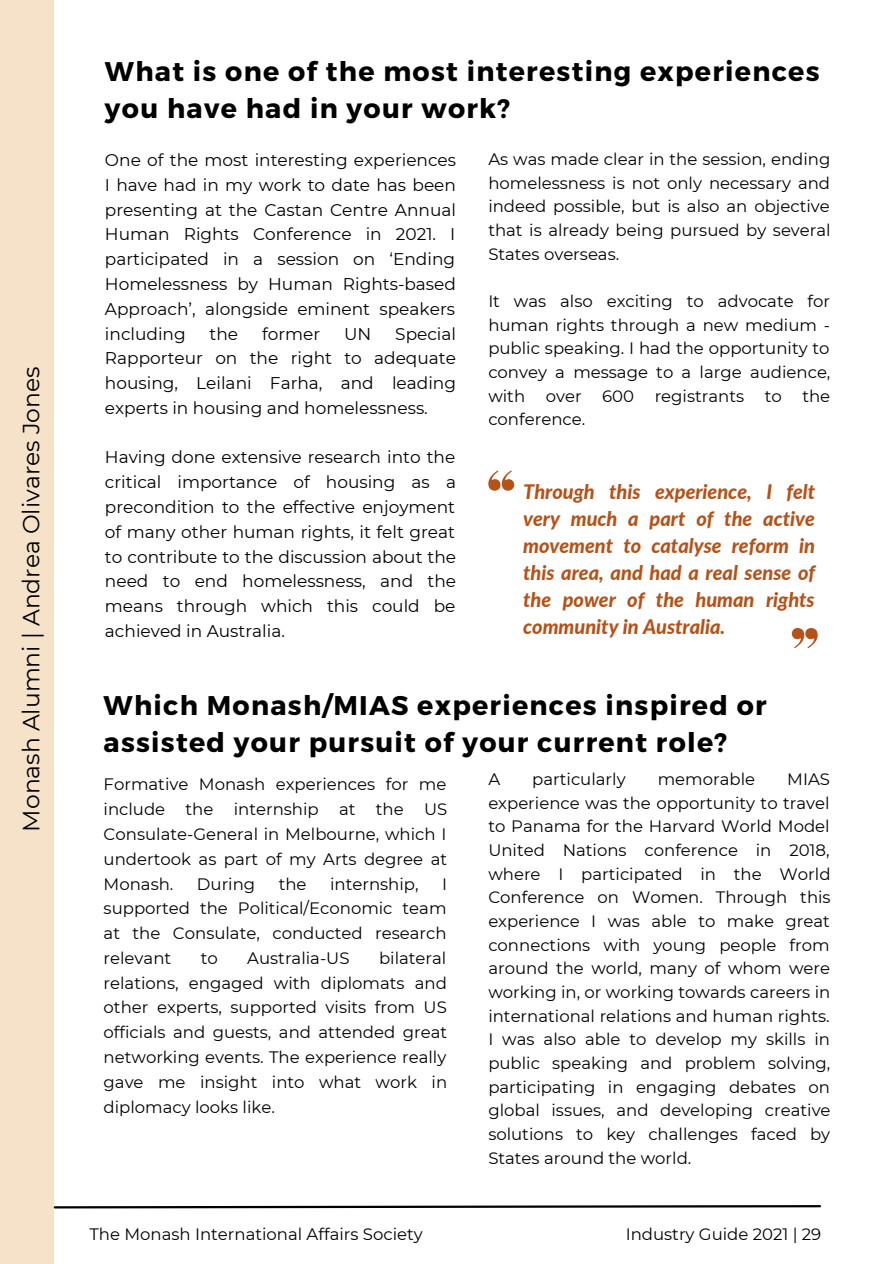
<style>
.page{position:relative;width:894px;height:1264px;background:#fff}
.page>*{position:absolute;margin:0;border:0;box-sizing:border-box;transform-origin:0 0}
.t1{font:700 27px/37.2px "Montserrat";letter-spacing:.045em;color:#000}
.t2{font:23.4px "Montserrat";color:#000}
.t3{font:italic 800 19.95px/27px "Lato";color:#b45219;text-align:justify}
.t4{font:16.95px/24.8px "Montserrat";color:#000;text-align:justify}
.t5{font:16.5px/23.7px "Montserrat";color:#000;text-align:justify}
</style>
<div class="page">
<div style="left:0;top:0;width:54px;height:1263px;background:#f5e2c8"></div>
<svg style="left:488px;top:470px;width:26px;height:20px"></svg>
<svg style="left:791px;top:628px;width:26px;height:20px"></svg>
<svg style="left:53px;top:1205px;width:768px;height:4px"></svg>
<h2 class="t2" style="left:17px;top:831px;width:466px;rotate:-90deg">Monash Alumni | Andrea Olivares Jones</h2>
<h1 class="t1" style="left:105px;top:51px;width:715px">What is one of the most interesting experiences you have had in your work?</h1>
<p class="t5" style="left:488px;top:147px;width:344px">As was made clear in the session, ending homelessness is not only necessary and indeed possible, but is also an objective that is already being pursued by several States overseas.</p>
<p class="t5" style="left:488px;top:289px;width:343px">It was also exciting to advocate for human rights through a new medium - public speaking. I had the opportunity to convey a message to a large audience, with over 600 registrants to the conference.</p>
<p class="t4" style="left:105px;top:148px;width:352px">One of the most interesting experiences I have had in my work to date has been presenting at the Castan Centre Annual Human Rights Conference in 2021. I participated in a session on ‘Ending Homelessness by Human Rights-based Approach’, alongside eminent speakers including</p>
<p class="t4" style="left:209px;top:321px;width:30px">the</p>
<p class="t4" style="left:262px;top:321px;width:60px">former</p>
<p class="t4" style="left:344px;top:321px;width:29px">UN</p>
<p class="t4" style="left:105px;top:321px;width:352px;text-indent:290px">Special Rapporteur on the right to adequate housing, Leilani Farha, and leading experts in housing and homelessness.</p>
<p class="t4" style="left:105px;top:445px;width:352px">Having done extensive research into the critical importance of housing as a precondition to the effective enjoyment of many other human rights, it felt great to contribute to the discussion about the need to end homelessness, and the means through which this could be achieved in Australia.</p>
<p class="t3" style="left:523px;top:477px;width:293px">Through this experience, I felt very much a part of the active movement to catalyse reform in this area, and had a real sense of the power of the human rights community in Australia.</p>
<h1 class="t1" style="left:104px;top:685px;width:664px">Which Monash/MIAS experiences inspired or assisted your pursuit of your current role?</h1>
<p class="t5" style="left:104px;top:772px;width:345px;line-height:24.8px">Formative Monash experiences for me include the internship at the US Consulate-General in Melbourne, which I undertook as part of my Arts degree at Monash.</p>
<p class="t5" style="left:197px;top:871px;width:60px">During</p>
<p class="t5" style="left:279px;top:871px;width:29px">the</p>
<p class="t5" style="left:330px;top:871px;width:90px">internship,</p>
<p class="t5" style="left:104px;top:871px;width:345px;line-height:24.8px;text-indent:338px">I supported the Political/Economic team at the Consulate, conducted research relevant</p>
<p class="t5" style="left:104px;top:945px;width:345px;line-height:24.8px;text-indent:275px">bilateral relations, engaged with diplomats and other experts, supported visits from US officials and guests, and attended great networking events. The experience really gave me insight into what work in diplomacy looks like.</p>
<p class="t5" style="left:201px;top:946px;width:19px">to</p>
<p class="t5" style="left:247px;top:946px;width:104px">Australia-US</p>
<p class="t5" style="left:488px;top:767px;width:13px">A</p>
<p class="t5" style="left:532px;top:767px;width:95px">particularly</p>
<p class="t5" style="left:657px;top:767px;width:99px">memorable</p>
<p class="t5" style="left:488px;top:767px;width:344px;text-indent:299px">MIAS experience was the opportunity to travel to Panama for the Harvard World Model United Nations conference in 2018, where I participated in the World Conference on Women. Through this experience I was able to make great connections with young people from around the world, many of whom were working in, or working towards careers in international relations and human rights.<br>I was also able to develop my skills in public speaking and problem solving, participating in engaging debates on global issues, and developing creative solutions to key challenges faced by States around the world.</p>
<p class="t5" style="left:89px;top:1222px;width:335px">The Monash International Affairs Society</p>
<p class="t5" style="left:625px;top:1222px;width:197px">Industry Guide 2021 | 29</p>
</div>
